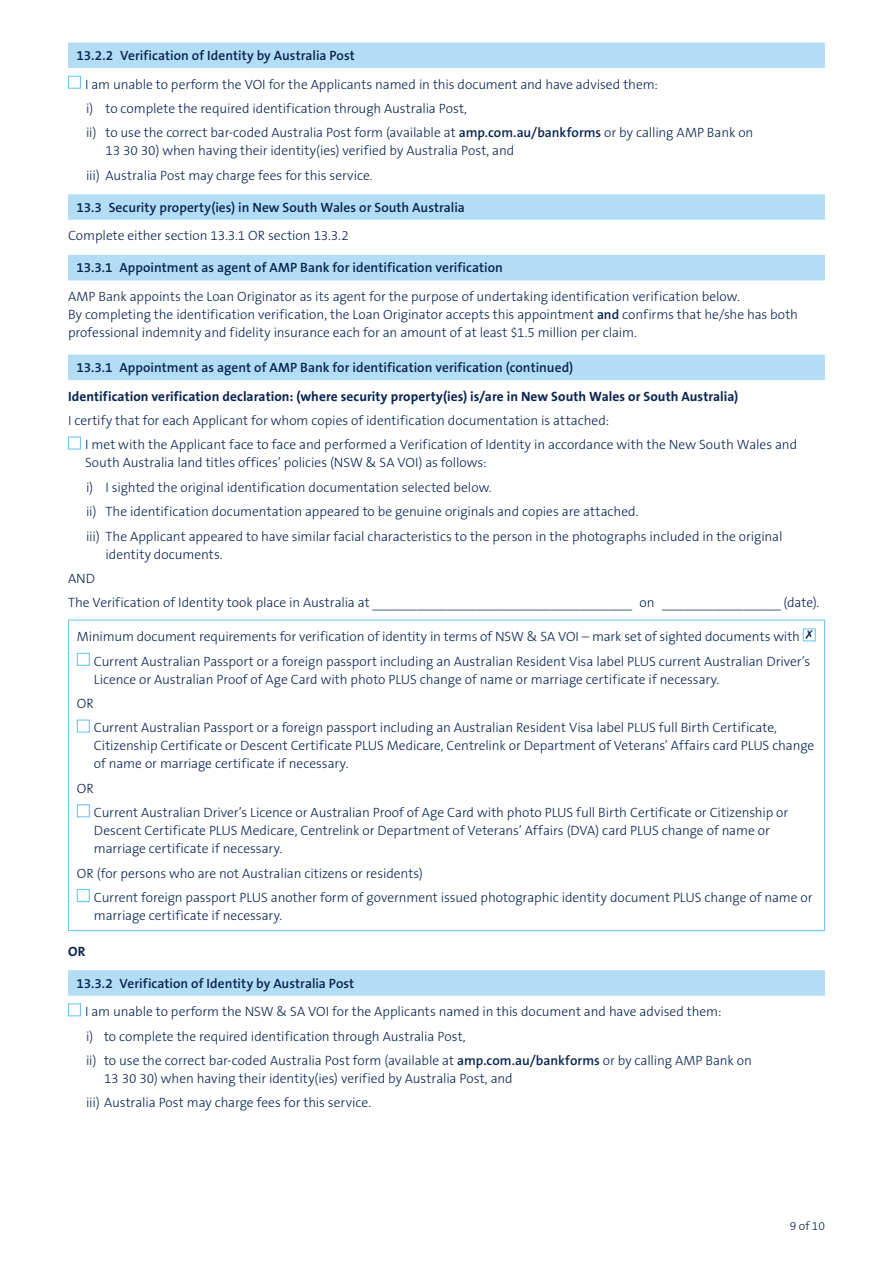
<style>
.page{position:relative;width:893px;height:1263px;background:#fff}
.page>*{position:absolute;margin:0;border:0;box-sizing:border-box;transform-origin:0 0}
.t1{font:300 13.5px/24.5px "The Sans B3";letter-spacing:-.005em;color:#092450}
.t2{font:600 13.5px "The Sans B6";letter-spacing:.005em;color:#092450}
.t3{font:700 13.5px "The Sans B7";letter-spacing:.005em;color:#092450}
.t4{font:300 12px "The Sans B3";color:#092450}
.s1{font-family:"The Sans B6";font-weight:600}
</style>
<div class="page">
<div style="left:68px;top:43px;width:757px;height:25px;background:#b3ddf5"></div>
<div style="left:68px;top:194px;width:757px;height:26px;background:#b3ddf5"></div>
<div style="left:68px;top:255px;width:757px;height:25px;background:#b3ddf5"></div>
<div style="left:68px;top:355px;width:757px;height:25px;background:#b3ddf5"></div>
<div style="left:68px;top:970px;width:757px;height:26px;background:#b3ddf5"></div>
<div style="left:68px;top:76px;width:13px;height:13px;border:1px solid #63c1ed"></div>
<div style="left:68px;top:437px;width:13px;height:12px;border:1px solid #63c1ed"></div>
<hr style="left:69px;top:620px;width:755px;height:1px;background:#63c1ed">
<hr style="left:68px;top:620px;width:1px;height:311px;background:#63c1ed">
<hr style="left:824px;top:620px;width:1px;height:311px;background:#63c1ed">
<hr style="left:69px;top:930px;width:755px;height:1px;background:#63c1ed">
<svg style="left:802px;top:628px;width:14px;height:14px"></svg>
<div style="left:77px;top:653px;width:13px;height:13px;border:1px solid #63c1ed"></div>
<div style="left:77px;top:720px;width:13px;height:12px;border:1px solid #63c1ed"></div>
<div style="left:77px;top:804px;width:13px;height:13px;border:1px solid #63c1ed"></div>
<div style="left:77px;top:889px;width:13px;height:13px;border:1px solid #63c1ed"></div>
<div style="left:68px;top:1003px;width:13px;height:13px;border:1px solid #63c1ed"></div>
<p class="t2" style="left:77px;top:48px;width:280px">13.2.2 Verification of Identity by Australia Post</p>
<p class="t1" style="left:85px;top:72px;width:670px">I am unable to perform the VOI for the Applicants named in this document and have advised them:<br>i) to complete the required identification through Australia Post,<br>ii) to use the correct bar-coded Australia Post form (available at <span class="s1">amp.com.au/bankforms</span> or by calling AMP Bank on</p>
<p class="t1" style="left:86px;top:139px;width:430px;text-indent:19px">13 30 30) when having their identity(ies) verified by Australia Post, and iii) Australia Post may charge fees for this service.</p>
<p class="t2" style="left:77px;top:200px;width:390px">13.3 Security property(ies) in New South Wales or South Australia</p>
<p class="t1" style="left:68px;top:224px;width:282px">Complete either section 13.3.1 OR section 13.3.2</p>
<p class="t2" style="left:77px;top:261px;width:428px">13.3.1 Appointment as agent of AMP Bank for identification verification</p>
<p class="t1" style="left:68px;top:288px;width:731px;line-height:18px">AMP Bank appoints the Loan Originator as its agent for the purpose of undertaking identification verification below.<br>By completing the identification verification, the Loan Originator accepts this appointment <span class="s1">and</span> confirms that he/she has both professional indemnity and fidelity insurance each for an amount of at least $1.5 million per claim.</p>
<p class="t2" style="left:77px;top:360px;width:498px">13.3.1 Appointment as agent of AMP Bank for identification verification (continued)</p>
<p class="t3" style="left:68px;top:389px;width:672px">Identification verification declaration: (where security property(ies) is/are in New South Wales or South Australia)</p>
<p class="t1" style="left:85px;top:409px;width:714px;text-indent:-17px">I certify that for each Applicant for whom copies of identification documentation is attached:<br>I met with the Applicant face to face and performed a Verification of Identity in accordance with the New South Wales and</p>
<p class="t1" style="left:85px;top:451px;width:699px">South Australia land titles offices’ policies (NSW &amp; SA VOI) as follows:<br>i) I sighted the original identification documentation selected below.<br>ii) The identification documentation appeared to be genuine originals and copies are attached.<br>iii) The Applicant appeared to have similar facial characteristics to the person in the photographs included in the original</p>
<p class="t1" style="left:106px;top:542px;width:119px">identity documents.</p>
<p class="t1" style="left:68px;top:567px;width:753px">AND<br>The Verification of Identity took place in Australia at ___________________________________ on ________________ (date).</p>
<p class="t1" style="left:77px;top:625px;width:737px;text-align:right">Minimum document requirements for verification of identity in terms of NSW &amp; SA VOI – mark set of sighted documents with ✗<br>Current Australian Passport or a foreign passport including an Australian Resident Visa label PLUS current Australian Driver’s</p>
<p class="t1" style="left:94px;top:667px;width:627px">Licence or Australian Proof of Age Card with photo PLUS change of name or marriage certificate if necessary.</p>
<p class="t1" style="left:77px;top:692px;width:18px">OR</p>
<p class="t1" style="left:94px;top:719px;width:722px;line-height:18px">Current Australian Passport or a foreign passport including an Australian Resident Visa label PLUS full Birth Certificate,<br>Citizenship Certificate or Descent Certificate PLUS Medicare, Centrelink or Department of Veterans’ Affairs card PLUS change of name or marriage certificate if necessary.</p>
<p class="t1" style="left:77px;top:776px;width:18px">OR</p>
<p class="t1" style="left:94px;top:804px;width:696px;line-height:18px">Current Australian Driver’s Licence or Australian Proof of Age Card with photo PLUS full Birth Certificate or Citizenship or<br>Descent Certificate PLUS Medicare, Centrelink or Department of Veterans’ Affairs (DVA) card PLUS change of name or marriage certificate if necessary.</p>
<p class="t1" style="left:94px;top:861px;width:720px;text-indent:-17px">OR (for persons who are not Australian citizens or residents)<br>Current foreign passport PLUS another form of government issued photographic identity document PLUS change of name or</p>
<p class="t1" style="left:94px;top:903px;width:190px">marriage certificate if necessary.</p>
<p class="t3" style="left:68px;top:944px;width:19px">OR</p>
<p class="t2" style="left:77px;top:976px;width:279px">13.3.2 Verification of Identity by Australia Post</p>
<p class="t1" style="left:85px;top:1000px;width:668px">I am unable to perform the NSW &amp; SA VOI for the Applicants named in this document and have advised them:<br>i) to complete the required identification through Australia Post,<br>ii) to use the correct bar-coded Australia Post form (available at <span class="s1">amp.com.au/bankforms</span> or by calling AMP Bank on</p>
<p class="t1" style="left:86px;top:1067px;width:428px;text-indent:18px">13 30 30) when having their identity(ies) verified by Australia Post, and iii) Australia Post may charge fees for this service.</p>
<p class="t4" style="left:790px;top:1220px;width:37px">9 of 10</p>
</div>
